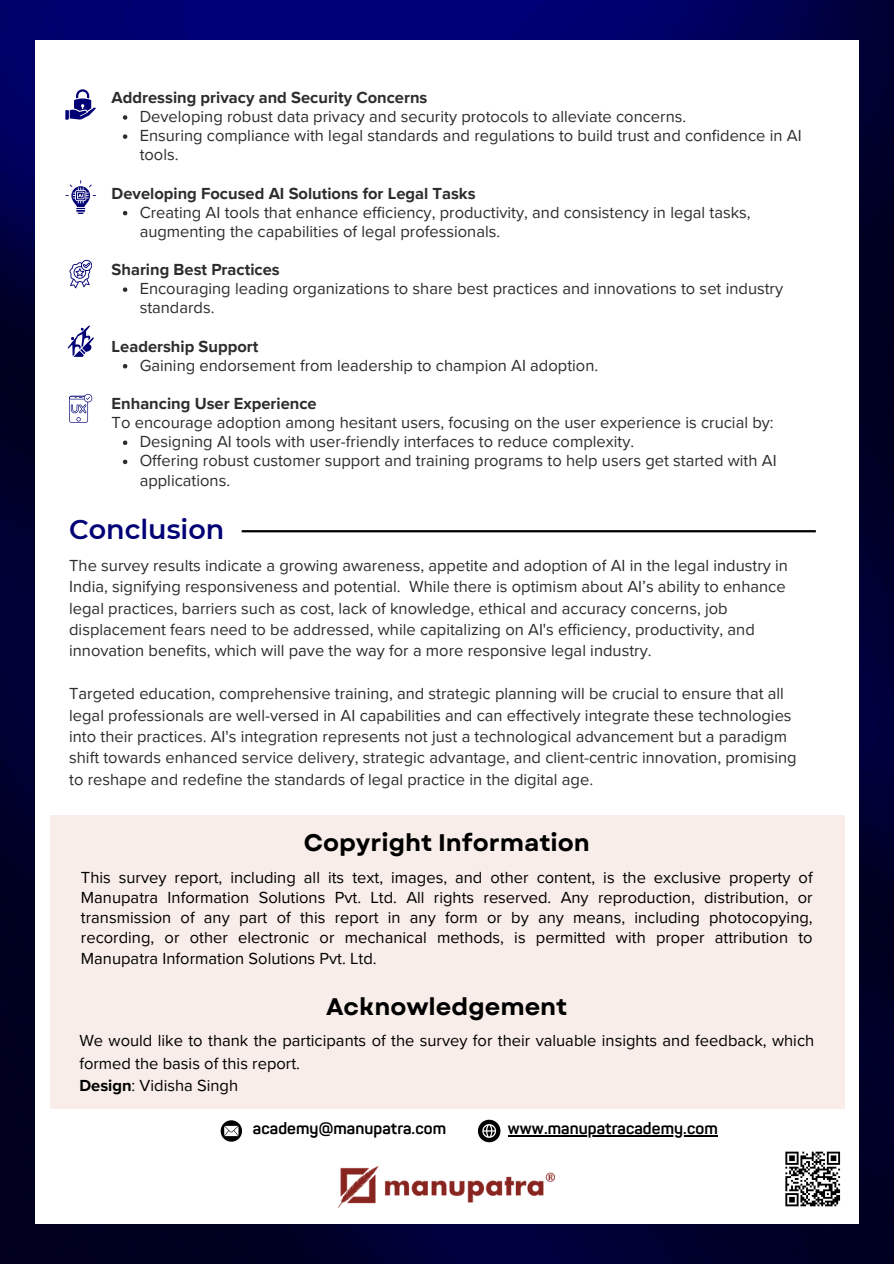
<style>
.page{position:relative;width:894px;height:1264px;background:#fff}
.page>*{position:absolute;margin:0;border:0;box-sizing:border-box;transform-origin:0 0}
.t1{font:600 27px "Montserrat";color:#010075}
.t2{font:700 24px "Garet";color:#000}
.t3{font:16.5px/21.3px "Proxima Nova";color:#2d2d2d}
.t4{font:16.5px/20.2px "Proxima Nova";color:#000;text-align:justify}
.t5{font:700 16.5px "Proxima Nova";color:#2d2d2d}
.t6{font:700 16.2px "Sahar";letter-spacing:.005em;color:#000}
.s1{font-weight:700}
</style>
<div class="page">
<img style="left:0;top:0;width:893px;height:1263px">
<div style="left:35px;top:40px;width:823px;height:1183px;background:#fff"></div>
<svg style="left:65px;top:89px;width:31px;height:31px"></svg>
<svg style="left:65px;top:180px;width:31px;height:34px"></svg>
<svg style="left:69px;top:260px;width:23px;height:28px"></svg>
<svg style="left:67px;top:325px;width:27px;height:32px"></svg>
<svg style="left:69px;top:394px;width:23px;height:28px"></svg>
<hr style="left:241px;top:530px;width:574px;height:2px;background:#000">
<img style="left:338px;top:1166px;width:216px;height:41px">
<div style="left:50px;top:815px;width:793px;height:293px;background:#f8ede8"></div>
<svg style="left:220px;top:1120px;width:22px;height:21px"></svg>
<svg style="left:478px;top:1119px;width:22px;height:23px"></svg>
<svg style="left:123px;top:115px;width:4px;height:5px"></svg>
<svg style="left:123px;top:134px;width:4px;height:5px"></svg>
<svg style="left:123px;top:211px;width:4px;height:4px"></svg>
<svg style="left:123px;top:287px;width:4px;height:5px"></svg>
<svg style="left:123px;top:364px;width:4px;height:4px"></svg>
<svg style="left:123px;top:440px;width:4px;height:5px"></svg>
<svg style="left:123px;top:459px;width:4px;height:5px"></svg>
<hr style="left:508px;top:1135px;width:209px;height:1px;background:#000">
<svg style="left:785px;top:1151px;width:56px;height:56px"></svg>
<p class="t5" style="left:112px;top:88px;width:317px">Addressing privacy and Security Concerns</p>
<h3 class="t3" style="left:140px;top:106px;width:548px">Developing robust data privacy and security protocols to alleviate concerns.</h3>
<p class="t3" style="left:140px;top:126px;width:663px;line-height:19.2px">Ensuring compliance with legal standards and regulations to build trust and confidence in AI tools.</p>
<p class="t5" style="left:112px;top:183px;width:365px">Developing Focused AI Solutions for Legal Tasks</p>
<h3 class="t3" style="left:140px;top:203px;width:612px;line-height:19.2px">Creating AI tools that enhance efficiency, productivity, and consistency in legal tasks, augmenting the capabilities of legal professionals.</h3>
<p class="t5" style="left:112px;top:260px;width:170px">Sharing Best Practices</p>
<h3 class="t3" style="left:140px;top:279px;width:644px;line-height:19.2px">Encouraging leading organizations to share best practices and innovations to set industry standards.</h3>
<p class="t5" style="left:112px;top:336px;width:148px">Leadership Support</p>
<h3 class="t3" style="left:140px;top:355px;width:460px">Gaining endorsement from leadership to champion AI adoption.</h3>
<p class="t5" style="left:112px;top:394px;width:206px">Enhancing User Experience</p>
<p class="t3" style="left:112px;top:412px;width:663px">To encourage adoption among hesitant users, focusing on the user experience is crucial by:</p>
<p class="t3" style="left:140px;top:431px;width:496px">Designing AI tools with user-friendly interfaces to reduce complexity.</p>
<p class="t3" style="left:140px;top:451px;width:638px;line-height:19.2px">Offering robust customer support and training programs to help users get started with AI applications.</p>
<p class="t1" style="left:69px;top:513px;width:157px">Conclusion</p>
<p class="t3" style="left:69px;top:555px;width:720px">The survey results indicate a growing awareness, appetite and adoption of AI in the legal industry in India, signifying responsiveness and potential. While there is optimism about AI’s ability to enhance legal practices, barriers such as cost, lack of knowledge, ethical and accuracy concerns, job displacement fears need to be addressed, while capitalizing on AI's efficiency, productivity, and innovation benefits, which will pave the way for a more responsive legal industry.</p>
<p class="t3" style="left:69px;top:683px;width:728px">Targeted education, comprehensive training, and strategic planning will be crucial to ensure that all legal professionals are well-versed in AI capabilities and can effectively integrate these technologies into their practices. AI's integration represents not just a technological advancement but a paradigm shift towards enhanced service delivery, strategic advantage, and client-centric innovation, promising to reshape and redefine the standards of legal practice in the digital age.</p>
<p class="t2" style="left:303px;top:825px;width:287px">Copyright Information</p>
<h2 class="t4" style="left:81px;top:867px;width:733px">This survey report, including all its text, images, and other content, is the exclusive property of Manupatra Information Solutions Pvt. Ltd. All rights reserved. Any reproduction, distribution, or transmission of any part of this report in any form or by any means, including photocopying, recording, or other electronic or mechanical methods, is permitted with proper attribution to Manupatra Information Solutions Pvt. Ltd.</h2>
<p class="t2" style="left:326px;top:989px;width:243px">Acknowledgement</p>
<p class="t4" style="left:79px;top:1029px;width:736px;line-height:22.5px">We would like to thank the participants of the survey for their valuable insights and feedback, which formed the basis of this report.</p>
<h2 class="t4" style="left:79px;top:1075px;width:160px"><span class="s1">Design</span>: Vidisha Singh</h2>
<h1 class="t6" style="left:253px;top:1122px;width:195px">academy@manupatra.com</h1>
<p class="t6" style="left:508px;top:1122px;width:211px">www.manupatracademy.com</p>
</div>
